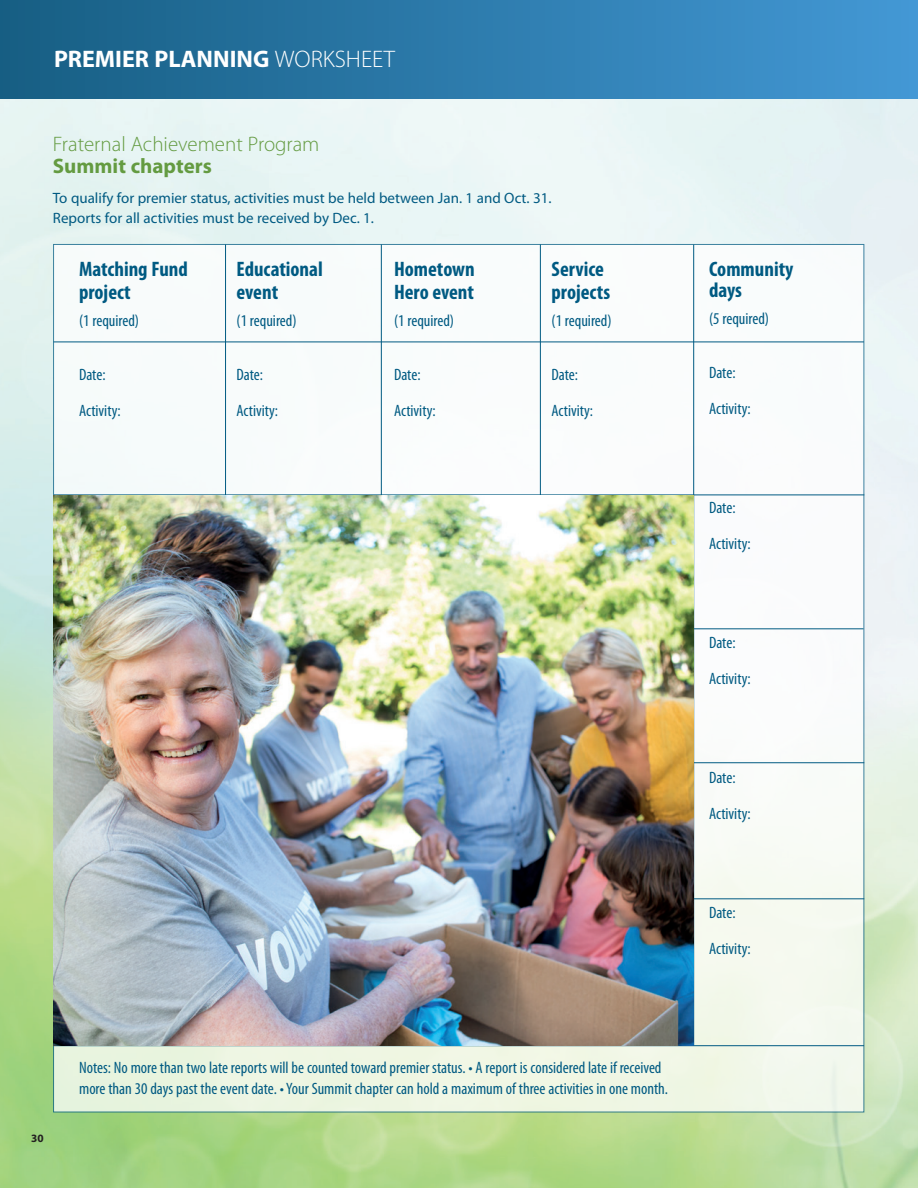
<style>
.page{position:relative;width:918px;height:1188px;background:#fff}
.page>*{position:absolute;margin:0;border:0;box-sizing:border-box;transform-origin:0 0}
.t1{font:700 24px "Myriad Pro";color:#fff}
.t2{font:700 condensed 21px/22.5px "Myriad Pro";color:#005a82}
.t3{font:300 21px "Myriad Pro";color:#649b41}
.t4{font:700 21px "Myriad Pro";color:#649b41}
.t5{font:condensed 16.5px/21px "Myriad Pro";color:#005a82}
.t6{font:15px/19.5px "Myriad Pro";color:#005a82}
.t7{font:700 11.25px "Myriad Pro";color:#231f20}
.s1{font-weight:300}
</style>
<div class="page">
<img style="left:0;top:99px;width:918px;height:1089px">
<div style="left:0;top:0;width:918px;height:99px;background:linear-gradient(to right,#175e83,#4398d5)"></div>
<div style="left:53px;top:244px;width:811px;height:868px;background:linear-gradient(to bottom,#fbfcff,#f2f7eb)"></div>
<hr style="left:54px;top:342px;width:810px;height:1px;background:#005a82">
<hr style="left:225px;top:244px;width:1px;height:381px;background:#005a82">
<hr style="left:381px;top:244px;width:1px;height:381px;background:#005a82">
<hr style="left:540px;top:244px;width:1px;height:800px;background:#005a82">
<hr style="left:693px;top:245px;width:1px;height:800px;background:#005a82">
<hr style="left:54px;top:495px;width:810px;height:1px;background:#005a82">
<hr style="left:540px;top:629px;width:324px;height:1px;background:#005a82">
<hr style="left:54px;top:1045px;width:810px;height:1px;background:#005a82">
<hr style="left:540px;top:762px;width:324px;height:1px;background:#005a82">
<hr style="left:691px;top:899px;width:173px;height:1px;background:#005a82">
<img style="left:54px;top:495px;width:639px;height:550px">
<p class="t1" style="left:54px;top:44px;width:343px">PREMIER PLANNING <span class="s1">WORKSHEET</span></p>
<p class="t3" style="left:53px;top:131px;width:268px">Fraternal Achievement Program</p>
<p class="t4" style="left:53px;top:152px;width:161px">Summit chapters</p>
<p class="t6" style="left:53px;top:188px;width:500px">To qualify for premier status, activities must be held between Jan. 1 and Oct. 31.<br>Reports for all activities must be received by Dec. 1.</p>
<p class="t2" style="left:79px;top:257px;width:110px">Matching Fund project</p>
<p class="t5" style="left:79px;top:309px;width:62px">(1 required)</p>
<p class="t5" style="left:79px;top:363px;width:28px">Date:</p>
<p class="t5" style="left:79px;top:399px;width:43px">Activity:</p>
<p class="t2" style="left:237px;top:257px;width:88px">Educational event</p>
<p class="t5" style="left:237px;top:309px;width:62px">(1 required)</p>
<p class="t5" style="left:237px;top:363px;width:28px">Date:</p>
<p class="t5" style="left:237px;top:399px;width:43px">Activity:</p>
<p class="t2" style="left:552px;top:257px;width:60px">Service projects</p>
<p class="t5" style="left:552px;top:309px;width:62px">(1 required)</p>
<p class="t5" style="left:552px;top:363px;width:28px">Date:</p>
<p class="t5" style="left:552px;top:399px;width:43px">Activity:</p>
<p class="t2" style="left:394px;top:257px;width:82px">Hometown<br>Hero event</p>
<p class="t5" style="left:394px;top:309px;width:62px">(1 required)</p>
<p class="t5" style="left:394px;top:363px;width:28px">Date:</p>
<p class="t5" style="left:394px;top:399px;width:43px">Activity:</p>
<p class="t7" style="left:31px;top:1131px;width:14px">30</p>
<p class="t5" style="left:79px;top:1057px;width:591px">Notes: No more than two late reports will be counted toward premier status. • A report is considered late if received more than 30 days past the event date. • Your Summit chapter can hold a maximum of three activities in one month.</p>
<p class="t2" style="left:709px;top:258px;width:86px;line-height:21px">Community days</p>
<p class="t5" style="left:709px;top:308px;width:62px">(5 required)</p>
<p class="t5" style="left:709px;top:362px;width:28px">Date:</p>
<p class="t5" style="left:709px;top:398px;width:43px">Activity:</p>
<p class="t5" style="left:709px;top:497px;width:28px">Date:</p>
<p class="t5" style="left:709px;top:533px;width:43px">Activity:</p>
<p class="t5" style="left:709px;top:632px;width:28px">Date:</p>
<p class="t5" style="left:709px;top:668px;width:43px">Activity:</p>
<p class="t5" style="left:709px;top:767px;width:28px">Date:</p>
<p class="t5" style="left:709px;top:803px;width:43px">Activity:</p>
<p class="t5" style="left:709px;top:902px;width:28px">Date:</p>
<p class="t5" style="left:709px;top:938px;width:43px">Activity:</p>
</div>
